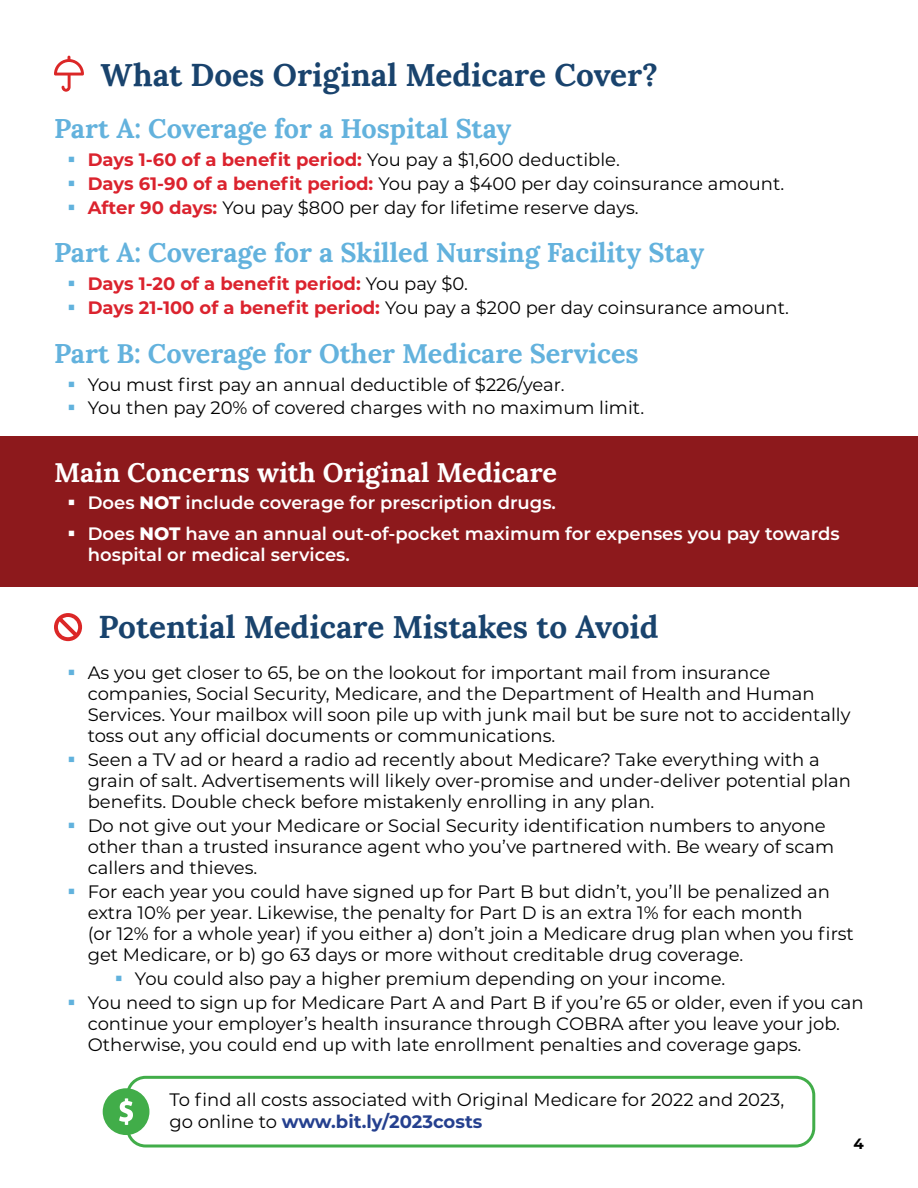
<style>
.page{position:relative;width:918px;height:1188px;background:#fff}
.page>*{position:absolute;margin:0;border:0;box-sizing:border-box;transform-origin:0 0}
.t1{font:700 31.5px "Lora";color:#19436d}
.t2{font:700 27px "Lora";color:#63b2dd}
.t3{font:700 27px "Lora";color:#fff}
.t4{font:18px/21px "Montserrat";color:#000}
.t5{font:600 18px/30.6px "Montserrat";color:#fff}
.t6{font:700 18px/23.9px "Montserrat";color:#db232e}
.t7{font:700 15px "Montserrat";color:#000}
.s1{font-weight:700;color:#db232e}
.s2{font-weight:400;color:#000}
.s3{font-weight:800}
.s4{font-weight:700;color:#25408f}
</style>
<div class="page">
<svg style="left:54px;top:56px;width:30px;height:36px"></svg>
<div style="left:1px;top:436px;width:917px;height:150px;background:#8d191c"></div>
<svg style="left:54px;top:613px;width:28px;height:28px"></svg>
<div style="left:126px;top:1076px;width:689px;height:72px;border:3px solid #41ad49;border-radius:18px"></div>
<div style="left:103px;top:1088px;width:46px;height:47px;background:#41ad49;border-radius:50%"></div>
<svg style="left:119px;top:1098px;width:14px;height:27px"></svg>
<h1 class="t1" style="left:101px;top:48px;width:559px">What Does Original Medicare Cover?</h1>
<h2 class="t2" style="left:54px;top:106px;width:459px">Part A: Coverage for a Hospital Stay</h2>
<p class="t4" style="left:88px;top:147px;width:698px;line-height:23.9px"><span class="s1">Days 1-60 of a benefit period:</span> You pay a $1,600 deductible.<br><span class="s1">Days 61-90 of a benefit period:</span> You pay a $400 per day coinsurance amount.<br><span class="s1">After 90 days:</span> You pay $800 per day for lifetime reserve days.</p>
<h2 class="t2" style="left:54px;top:230px;width:652px">Part A: Coverage for a Skilled Nursing Facility Stay</h2>
<p class="t6" style="left:88px;top:271px;width:703px">Days 1-20 of a benefit period: <span class="s2">You pay $0.<br></span>Days 21-100 of a benefit period: <span class="s2">You pay a $200 per day coinsurance amount.</span></p>
<h2 class="t2" style="left:54px;top:330px;width:586px">Part B: Coverage for Other Medicare Services</h2>
<p class="t4" style="left:88px;top:372px;width:558px;line-height:23.9px">You must first pay an annual deductible of $226/year.<br>You then pay 20% of covered charges with no maximum limit.</p>
<h2 class="t3" style="left:54px;top:449px;width:505px">Main Concerns with Original Medicare</h2>
<p class="t5" style="left:88px;top:487px;width:754px">Does <span class="s3">NOT</span> include coverage for prescription drugs.<br>Does <span class="s3">NOT</span> have an annual out-of-pocket maximum for expenses you pay towards</p>
<p class="t5" style="left:88px;top:539px;width:264px">hospital or medical services.</p>
<h1 class="t1" style="left:99px;top:600px;width:561px">Potential Medicare Mistakes to Avoid</h1>
<p class="t4" style="left:88px;top:662px;width:764px">As you get closer to 65, be on the lookout for important mail from insurance companies, Social Security, Medicare, and the Department of Health and Human Services. Your mailbox will soon pile up with junk mail but be sure not to accidentally toss out any official documents or communications.</p>
<p class="t4" style="left:88px;top:749px;width:765px">Seen a TV ad or heard a radio ad recently about Medicare? Take everything with a grain of salt. Advertisements will likely over-promise and under-deliver potential plan benefits. Double check before mistakenly enrolling in any plan.</p>
<p class="t4" style="left:88px;top:815px;width:748px">Do not give out your Medicare or Social Security identification numbers to anyone other than a trusted insurance agent who you’ve partnered with. Be weary of scam callers and thieves.</p>
<p class="t4" style="left:88px;top:880px;width:768px">For each year you could have signed up for Part B but didn’t, you’ll be penalized an extra 10% per year. Likewise, the penalty for Part D is an extra 1% for each month<br>(or 12% for a whole year) if you either a) don’t join a Medicare drug plan when you first get Medicare, or b) go 63 days or more without creditable drug coverage.</p>
<p class="t4" style="left:88px;top:966px;width:778px;line-height:23.9px;text-indent:47px">You could also pay a higher premium depending on your income.<br>You need to sign up for Medicare Part A and Part B if you’re 65 or older, even if you can</p>
<p class="t4" style="left:88px;top:1012px;width:754px">continue your employer’s health insurance through COBRA after you leave your job.<br>Otherwise, you could end up with late enrollment penalties and coverage gaps.</p>
<p class="t4" style="left:169px;top:1087px;width:616px;line-height:22.5px">To find all costs associated with Original Medicare for 2022 and 2023, go online to <span class="s4">www.bit.ly/2023costs</span></p>
<p class="t7" style="left:854px;top:1132px;width:12px">4</p>
</div>
